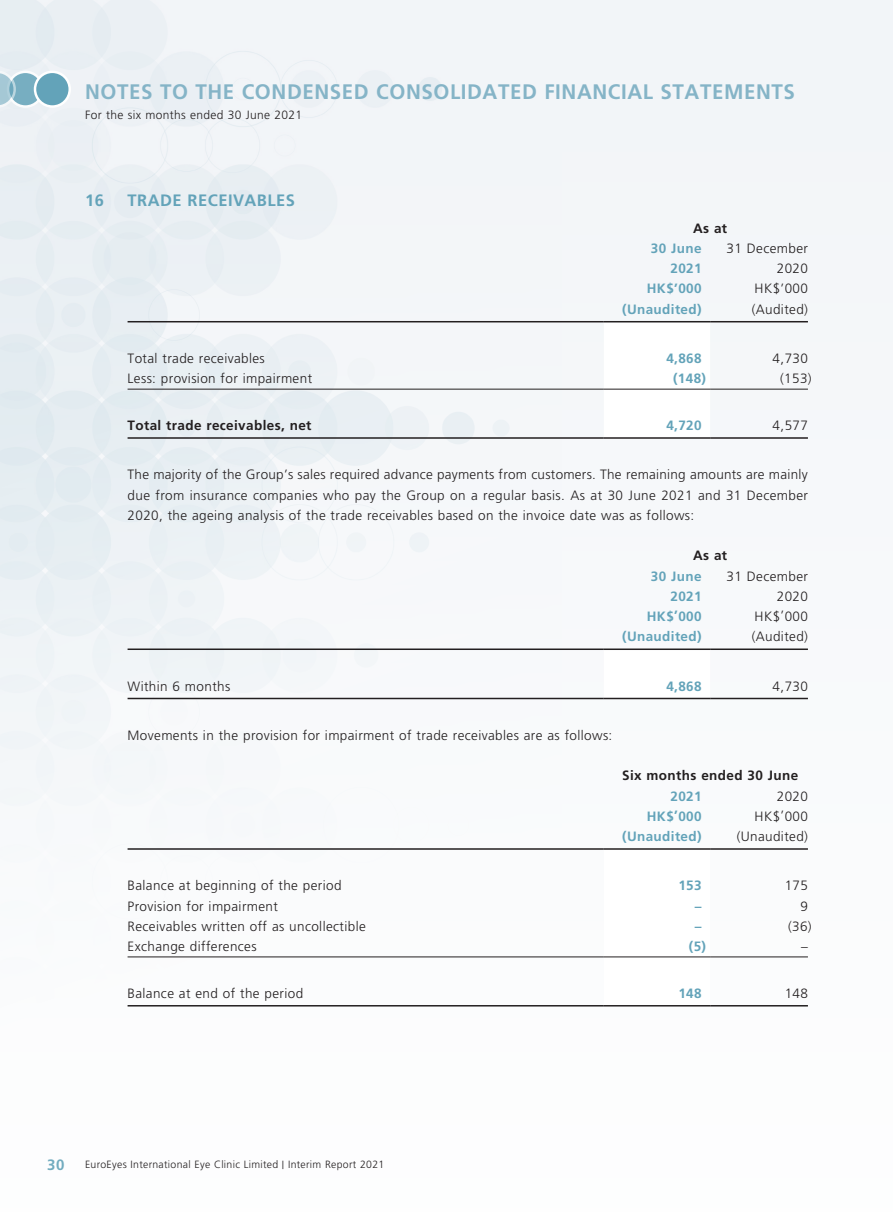
<style>
.page{position:relative;width:893px;height:1212px;background:#f2f5f8}
.page>*{position:absolute;margin:0;border:0;box-sizing:border-box;transform-origin:0 0}
.t1{font:700 21px "Frutiger LT Std";letter-spacing:.03em;color:#85b4c7}
.t2{font:700 16.5px "Frutiger LT Std";letter-spacing:.03em;color:#63a3b9}
.t3{font:700 15px "Frutiger LT Std";color:#63a3b9}
.t4{font:300 13.5px/20.2px "Frutiger LT Std";letter-spacing:.03em;color:#231f20;text-align:justify}
.t5{font:700 13.5px "Frutiger LT Std";letter-spacing:.03em;color:#63a3b9}
.t6{font:700 13.5px "Frutiger LT Std";letter-spacing:.03em;color:#231f20}
.t7{font:300 12px "Frutiger LT Std";letter-spacing:.03em;color:#231f20}
.t8{font:300 10.5px "Frutiger LT Std";letter-spacing:.03em;color:#231f20}
.s1{font-size:8.4px}
</style>
<div class="page">
<svg style="left:8px;top:72px;width:35px;height:35px"></svg>
<div style="left:7px;top:71px;width:37px;height:37px;border:2px solid #fff;border-radius:50%"></div>
<svg style="left:0;top:71px;width:16px;height:37px"></svg>
<div style="left:35px;top:72px;width:35px;height:35px;background:#63a3b9;border-radius:50%"></div>
<div style="left:34px;top:71px;width:37px;height:37px;border:2px solid #fff;border-radius:50%"></div>
<div style="left:604px;top:322px;width:106px;height:67px;background:#fff"></div>
<hr style="left:128px;top:321px;width:476px;height:1px;background:#231f20">
<hr style="left:604px;top:321px;width:106px;height:1px;background:#231f20">
<hr style="left:710px;top:321px;width:98px;height:1px;background:#231f20">
<hr style="left:128px;top:389px;width:476px;height:1px;background:#231f20">
<hr style="left:604px;top:389px;width:106px;height:1px;background:#231f20">
<hr style="left:710px;top:389px;width:98px;height:1px;background:#231f20">
<hr style="left:128px;top:437px;width:476px;height:2px;background:#231f20">
<hr style="left:604px;top:437px;width:106px;height:2px;background:#231f20">
<hr style="left:710px;top:437px;width:98px;height:2px;background:#231f20">
<svg style="left:604px;top:697px;width:106px;height:1px"></svg>
<hr style="left:128px;top:648px;width:476px;height:2px;background:#231f20">
<hr style="left:604px;top:648px;width:106px;height:2px;background:#231f20">
<hr style="left:710px;top:648px;width:98px;height:2px;background:#231f20">
<hr style="left:128px;top:698px;width:476px;height:1px;background:#231f20">
<hr style="left:604px;top:698px;width:106px;height:1px;background:#231f20">
<hr style="left:710px;top:698px;width:98px;height:1px;background:#231f20">
<svg style="left:604px;top:957px;width:106px;height:1px"></svg>
<hr style="left:128px;top:848px;width:476px;height:2px;background:#231f20">
<hr style="left:604px;top:848px;width:106px;height:2px;background:#231f20">
<hr style="left:710px;top:848px;width:98px;height:2px;background:#231f20">
<hr style="left:128px;top:956px;width:476px;height:1px;background:#231f20">
<hr style="left:604px;top:956px;width:106px;height:1px;background:#231f20">
<hr style="left:710px;top:956px;width:98px;height:1px;background:#231f20">
<hr style="left:128px;top:1005px;width:476px;height:1px;background:#231f20">
<hr style="left:604px;top:1005px;width:106px;height:1px;background:#231f20">
<hr style="left:710px;top:1005px;width:98px;height:1px;background:#231f20">
<h1 class="t1" style="left:85px;top:79px;width:711px">NOTES TO THE CONDENSED CONSOLIDATED FINANCIAL STATEMENTS</h1>
<p class="t7" style="left:85px;top:108px;width:219px">For the six months ended 30 June 2021</p>
<p class="t2" style="left:85px;top:191px;width:20px">16</p>
<p class="t2" style="left:128px;top:191px;width:169px">TRADE RECEIVABLES</p>
<p class="t6" style="left:693px;top:220px;width:36px">As at</p>
<p class="t5" style="left:651px;top:240px;width:52px">30 June</p>
<p class="t4" style="left:726px;top:238px;width:83px">31 December</p>
<p class="t5" style="left:670px;top:261px;width:33px">2021</p>
<p class="t4" style="left:777px;top:259px;width:33px">2020</p>
<p class="t5" style="left:647px;top:281px;width:56px">HK$’000</p>
<p class="t4" style="left:755px;top:279px;width:55px">HK$’000</p>
<p class="t5" style="left:622px;top:301px;width:81px">(Unaudited)</p>
<p class="t4" style="left:752px;top:299px;width:58px">(Audited)</p>
<p class="t4" style="left:128px;top:348px;width:139px">Total trade receivables</p>
<p class="t5" style="left:666px;top:350px;width:37px">4,868</p>
<p class="t4" style="left:773px;top:348px;width:37px">4,730</p>
<p class="t4" style="left:128px;top:369px;width:186px">Less: provision for impairment</p>
<p class="t5" style="left:673px;top:371px;width:35px">(148)</p>
<p class="t4" style="left:780px;top:369px;width:33px">(153)</p>
<p class="t6" style="left:128px;top:417px;width:185px">Total trade receivables, net</p>
<p class="t5" style="left:666px;top:417px;width:37px">4,720</p>
<p class="t4" style="left:773px;top:415px;width:37px">4,577</p>
<p class="t4" style="left:128px;top:465px;width:682px">The majority of the Group’s sales required advance payments from customers. The remaining amounts are mainly due from insurance companies who pay the Group on a regular basis. As at 30 June 2021 and 31 December 2020, the ageing analysis of the trade receivables based on the invoice date was as follows:</p>
<p class="t6" style="left:693px;top:548px;width:36px">As at</p>
<p class="t5" style="left:651px;top:568px;width:52px">30 June</p>
<p class="t4" style="left:726px;top:566px;width:83px">31 December</p>
<p class="t5" style="left:670px;top:588px;width:33px">2021</p>
<p class="t4" style="left:777px;top:586px;width:33px">2020</p>
<p class="t5" style="left:647px;top:608px;width:56px">HK$’000</p>
<p class="t4" style="left:755px;top:606px;width:55px">HK$’000</p>
<p class="t5" style="left:622px;top:629px;width:81px">(Unaudited)</p>
<p class="t4" style="left:752px;top:627px;width:58px">(Audited)</p>
<p class="t4" style="left:128px;top:676px;width:104px">Within 6 months</p>
<p class="t5" style="left:666px;top:678px;width:37px">4,868</p>
<p class="t4" style="left:773px;top:676px;width:37px">4,730</p>
<p class="t4" style="left:128px;top:725px;width:486px">Movements in the provision for impairment of trade receivables are as follows:</p>
<p class="t6" style="left:622px;top:768px;width:177px">Six months ended 30 June</p>
<p class="t5" style="left:670px;top:788px;width:33px">2021</p>
<p class="t4" style="left:777px;top:786px;width:33px">2020</p>
<p class="t5" style="left:647px;top:808px;width:56px">HK$’000</p>
<p class="t4" style="left:755px;top:806px;width:55px">HK$’000</p>
<p class="t5" style="left:622px;top:828px;width:81px">(Unaudited)</p>
<p class="t4" style="left:737px;top:826px;width:73px">(Unaudited)</p>
<p class="t4" style="left:128px;top:876px;width:215px">Balance at beginning of the period</p>
<p class="t5" style="left:678px;top:877px;width:25px">153</p>
<p class="t4" style="left:785px;top:876px;width:25px">175</p>
<p class="t4" style="left:128px;top:896px;width:152px">Provision for impairment</p>
<p class="t5" style="left:695px;top:898px;width:8px">–</p>
<p class="t4" style="left:800px;top:896px;width:9px">9</p>
<p class="t4" style="left:128px;top:916px;width:240px">Receivables written off as uncollectible</p>
<p class="t5" style="left:695px;top:918px;width:8px">–</p>
<p class="t4" style="left:788px;top:916px;width:25px">(36)</p>
<p class="t4" style="left:128px;top:936px;width:131px">Exchange differences</p>
<p class="t5" style="left:689px;top:938px;width:19px">(5)</p>
<p class="t4" style="left:801px;top:936px;width:8px">–</p>
<p class="t4" style="left:128px;top:983px;width:177px">Balance at end of the period</p>
<p class="t5" style="left:678px;top:985px;width:25px">148</p>
<p class="t4" style="left:785px;top:983px;width:25px">148</p>
<p class="t3" style="left:47px;top:1155px;width:19px">30</p>
<p class="t8" style="left:85px;top:1158px;width:301px">EuroEyes International Eye Clinic Limited <span class="s1">|</span> Interim Report 2021</p>
</div>
